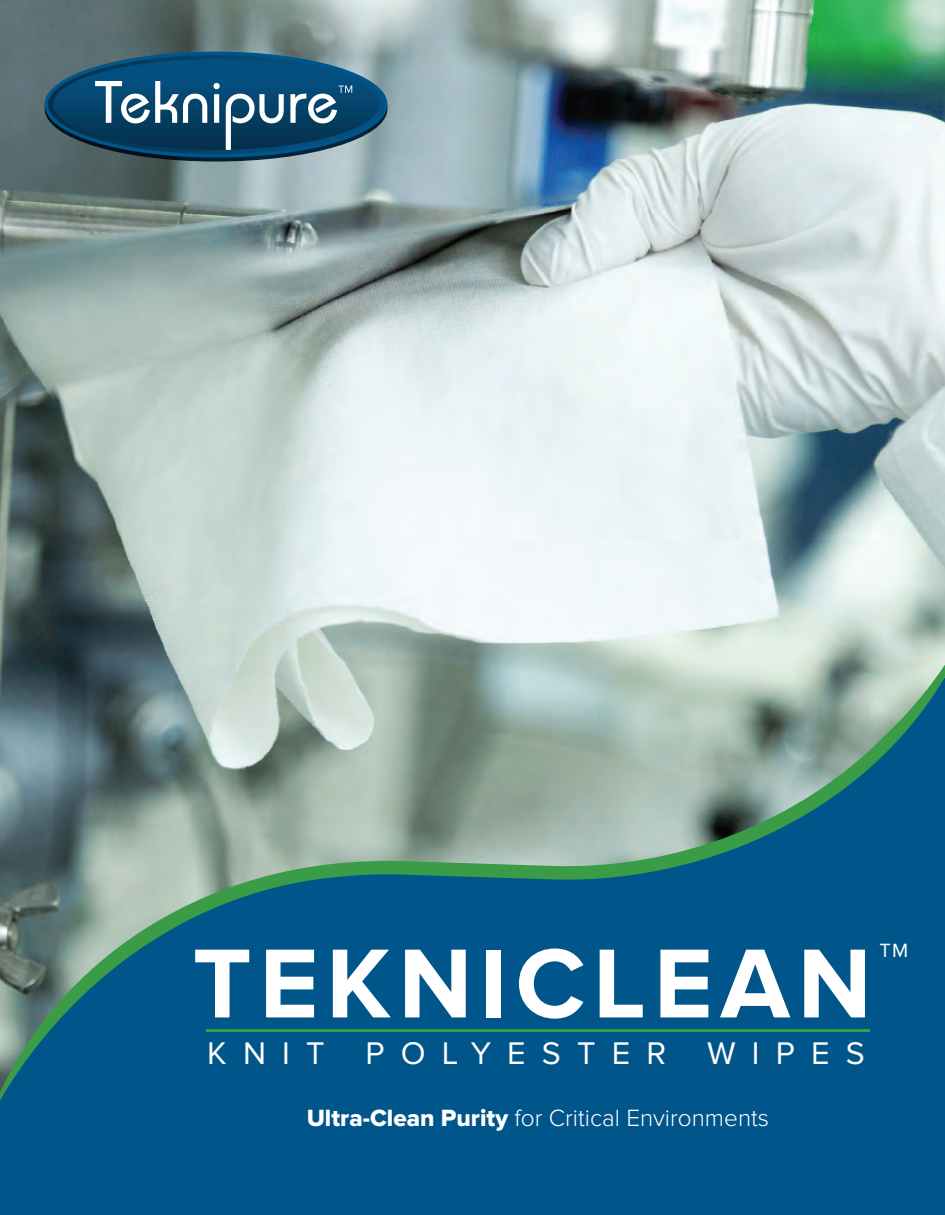
<style>
.page{position:relative;width:945px;height:1215px;background:#fff}
.page>*{position:absolute;margin:0;border:0;box-sizing:border-box;transform-origin:0 0}
.t1{font:700 101.55px "Proxima Nova";letter-spacing:.075em;color:#fff}
.t2{font:32.4px "Proxima Nova";letter-spacing:.5em;color:#fff}
.t3{font:300 24.3px "Proxima Nova";color:#fff}
.t4{font:19.95px "Proxima Nova";color:#fff}
.s1{font-family:"Proxima Nova Extrabld";font-weight:400}
</style>
<div class="page">
<img style="left:0;top:0;width:945px;height:617px">
<div style="left:0;top:1126px;width:945px;height:89px;background:#00558b"></div>
<svg style="left:0;top:617px;width:945px;height:509px;background:#4a8093"></svg>
<svg style="left:46px;top:53px;width:340px;height:102px;background:#2f617f"></svg>
<h1 class="t1" style="left:193px;top:925px;width:680px">TEKNICLEAN</h1>
<p class="t4" style="left:879px;top:939px;width:30px">TM</p>
<h2 class="t2" style="left:207px;top:1035px;width:119px">KNIT</h2>
<h2 class="t2" style="left:366px;top:1035px;width:302px">POLYESTER</h2>
<h2 class="t2" style="left:707px;top:1035px;width:159px">WIPES</h2>
<p class="t3" style="left:307px;top:1104px;width:464px"><span class="s1">Ultra-Clean Purity</span> for Critical Environments</p>
</div>
